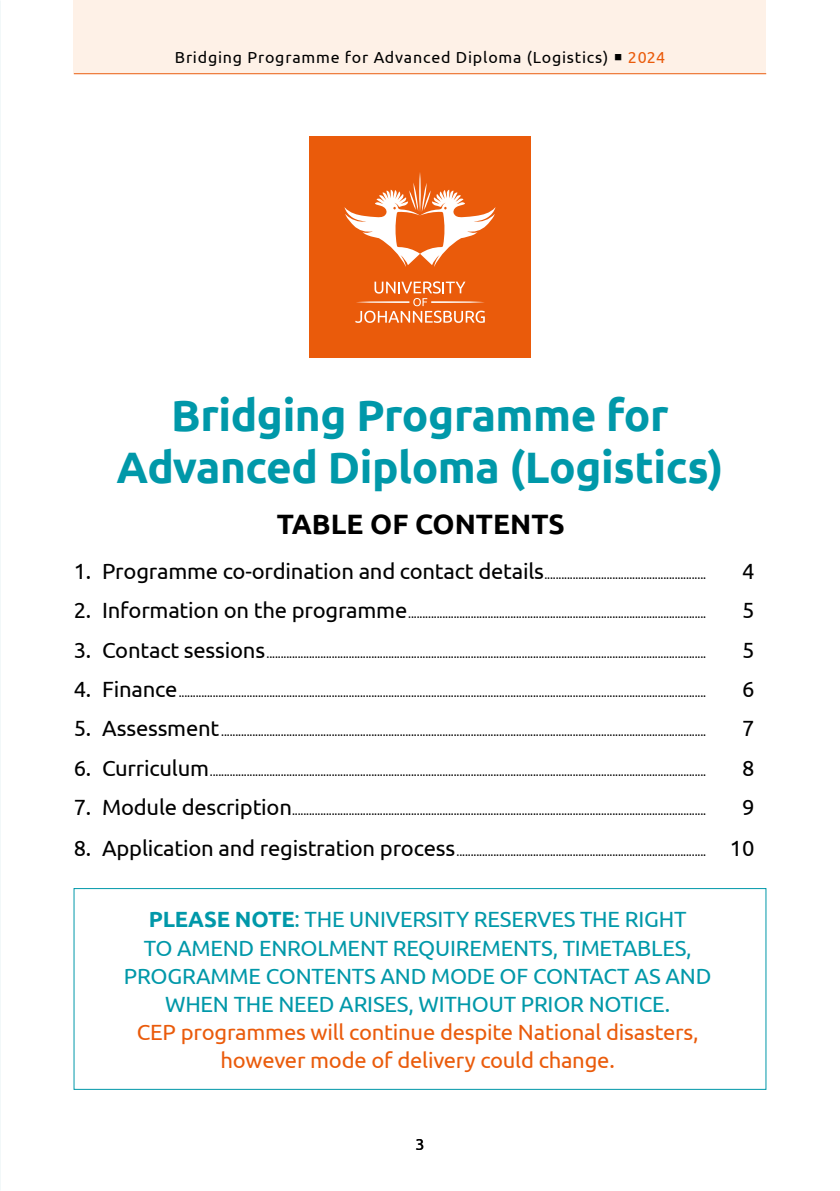
<style>
.page{position:relative;width:840px;height:1191px;background:#fff}
.page>*{position:absolute;margin:0;border:0;box-sizing:border-box;transform-origin:0 0}
.t1{font:700 44px/52px "Ubuntu";letter-spacing:-.01em;color:#0098a9;text-align:center}
.t2{font:700 28px "Ubuntu";color:#000}
.t3{font:22px/28px "Ubuntu";letter-spacing:-.01em;color:#0098a9;text-align:center}
.t4{font:22px/28px "Ubuntu";letter-spacing:-.01em;color:#ea5b0b;text-align:center}
.t5{font:22px "Ubuntu";color:#000}
.t6{font:16px "Ubuntu";letter-spacing:.05em;color:#000}
.t7{font:12px "Ubuntu";color:#000}
.s1{color:#ea5b0b}
.s2{font-size:22px}
.s3{font-weight:700}
</style>
<div class="page">
<div style="left:74px;top:0;width:691px;height:73px;background:#fef1e7"></div>
<hr style="left:74px;top:73px;width:691px;height:1px;background:#ea5b0b">
<div style="left:309px;top:137px;width:221px;height:221px;background:#ea5b0b"></div>
<svg style="left:344px;top:172px;width:151px;height:95px"></svg>
<svg style="left:355px;top:281px;width:129px;height:42px"></svg>
<div style="left:74px;top:888px;width:691px;height:201px;border:1px solid #0098a9"></div>
<h3 class="t6" style="left:175px;top:48px;width:491px">Bridging Programme for Advanced Diploma (Logistics) ○ <span class="s1">2024</span></h3>
<h1 class="t1" style="left:116px;top:389px;width:608px">Bridging Programme for<br>Advanced Diploma (Logistics)</h1>
<h2 class="t2" style="left:276px;top:507px;width:289px">TABLE OF CONTENTS</h2>
<p class="t7" style="left:74px;top:567px;width:633px"><span class="s2">1. Programme co-ordination and contact details</span>.........................................................</p>
<h3 class="t5" style="left:741px;top:558px;width:14px">4</h3>
<p class="t7" style="left:74px;top:606px;width:633px"><span class="s2">2. Information on the programme</span>.........................................................................................................</p>
<h3 class="t5" style="left:741px;top:597px;width:14px">5</h3>
<p class="t7" style="left:74px;top:646px;width:633px"><span class="s2">3. Contact sessions</span>...........................................................................................................................................................</p>
<h3 class="t5" style="left:741px;top:636px;width:14px">5</h3>
<p class="t7" style="left:74px;top:685px;width:633px"><span class="s2">4. Finance</span>..........................................................................................................................................................................................</p>
<h3 class="t5" style="left:741px;top:676px;width:14px">6</h3>
<p class="t7" style="left:74px;top:724px;width:633px"><span class="s2">5. Assessment</span> ...........................................................................................................................................................................</p>
<h3 class="t5" style="left:741px;top:715px;width:14px">7</h3>
<p class="t7" style="left:74px;top:764px;width:633px"><span class="s2">6. Curriculum</span>...............................................................................................................................................................................</p>
<h3 class="t5" style="left:741px;top:754px;width:14px">8</h3>
<p class="t7" style="left:74px;top:803px;width:633px"><span class="s2">7. Module description</span>..................................................................................................................................................</p>
<h3 class="t5" style="left:741px;top:794px;width:14px">9</h3>
<p class="t7" style="left:74px;top:845px;width:681px"><span class="s2">8. Application and registration process</span>........................................................................................ <span class="s2">10</span></p>
<h3 class="t3" style="left:124px;top:905px;width:588px"><span class="s3">PLEASE NOTE</span>: THE UNIVERSITY RESERVES THE RIGHT<br>TO AMEND ENROLMENT REQUIREMENTS, TIMETABLES, PROGRAMME CONTENTS AND MODE OF CONTACT AS AND WHEN THE NEED ARISES, WITHOUT PRIOR NOTICE.</h3>
<h3 class="t4" style="left:137px;top:1017px;width:563px">CEP programmes will continue despite National disasters, however mode of delivery could change.</h3>
<h3 class="t6" style="left:415px;top:1134px;width:11px">3</h3>
</div>
